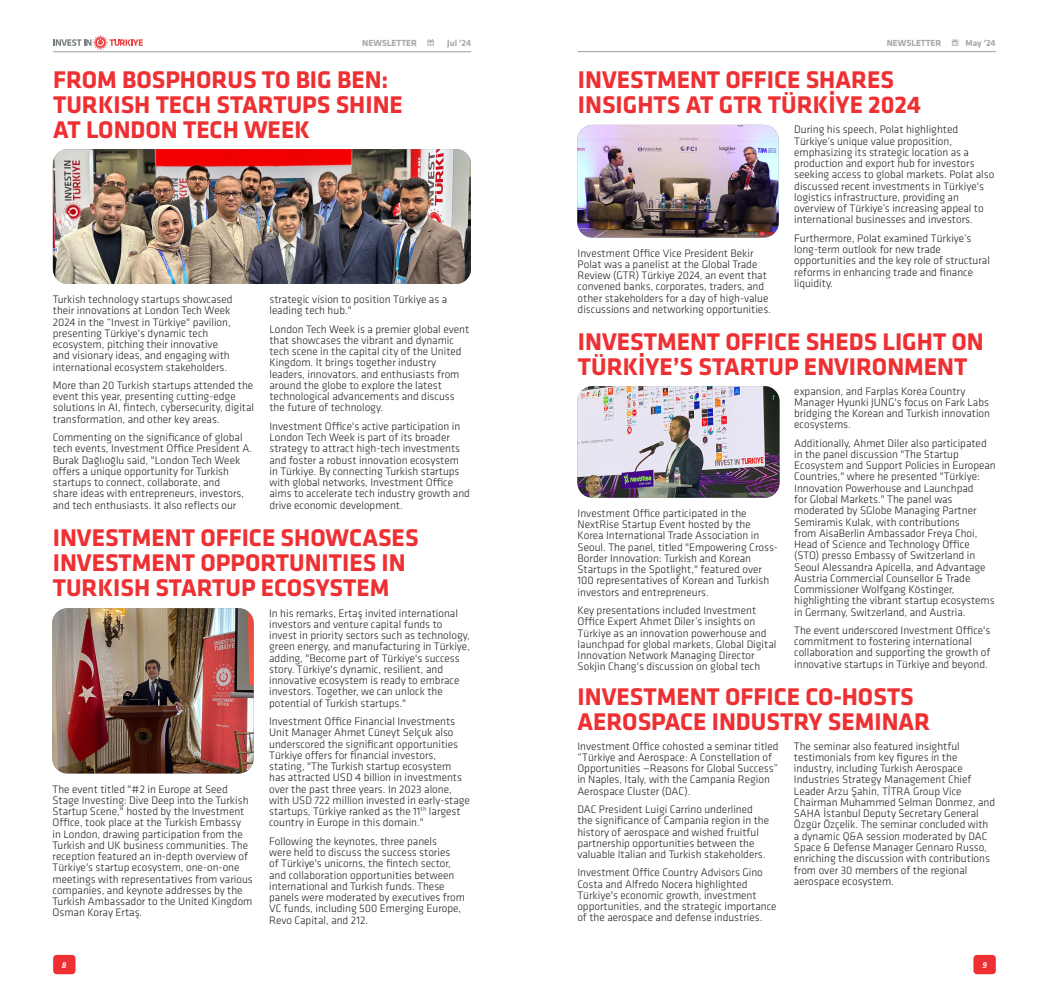
<style>
.page{position:relative;width:1049px;height:993px;background:#fff}
.page>*{position:absolute;margin:0;border:0;box-sizing:border-box;transform-origin:0 0}
.t1{font:700 25px/25px "Klavika";color:#ee3033}
.t2{font:300 11.25px/11.2px "Klavika";color:#231f20}
.t3{font:700 9.12px "Klavika";color:#a8a9ad}
.t4{font:italic 500 8.75px "Klavika";color:#fff}
</style>
<div class="page">
<svg style="left:427px;top:39px;width:7px;height:7px"></svg>
<div style="left:53px;top:954px;width:23px;height:19px;background:#ee3033;border-radius:4px"></div>
<div style="left:973px;top:954px;width:23px;height:19px;background:#ee3033;border-radius:4px"></div>
<hr style="left:53px;top:52px;width:418px;height:1px;background:#9e9e9e">
<hr style="left:578px;top:51px;width:418px;height:1px;background:#9e9e9e">
<svg style="left:53px;top:35px;width:90px;height:15px"></svg>
<svg style="left:952px;top:39px;width:6px;height:7px"></svg>
<img style="left:53px;top:149px;width:418px;height:135px">
<img style="left:52px;top:608px;width:202px;height:165px">
<img style="left:577px;top:125px;width:202px;height:112px">
<img style="left:577px;top:386px;width:202px;height:111px">
<p class="t3" style="left:362px;top:38px;width:56px">NEWSLETTER</p>
<p class="t3" style="left:447px;top:38px;width:26px">Jul ’24</p>
<p class="t1" style="left:53px;top:68px;width:351px">FROM BOSPHORUS TO BIG BEN:<br>TURKISH TECH STARTUPS SHINE</p>
<p class="t1" style="left:53px;top:118px;width:258px">AT LONDON TECH WEEK</p>
<p class="t2" style="left:53px;top:294px;width:181px">Turkish technology startups showcased their innovations at London Tech Week 2024 in the “Invest in Türkiye" pavilion, presenting Türkiye's dynamic tech ecosystem, pitching their innovative and visionary ideas, and engaging with international ecosystem stakeholders.</p>
<p class="t2" style="left:53px;top:379px;width:203px">More than 20 Turkish startups attended the event this year, presenting cutting-edge solutions in AI, fintech, cybersecurity, digital transformation, and other key areas.</p>
<p class="t2" style="left:53px;top:432px;width:201px">Commenting on the significance of global tech events, Investment Office President A.<br>Burak Dağlıoğlu said, "London Tech Week offers a unique opportunity for Turkish startups to connect, collaborate, and<br>share ideas with entrepreneurs, investors, and tech enthusiasts. It also reflects our</p>
<p class="t2" style="left:269px;top:294px;width:179px">strategic vision to position Türkiye as a leading tech hub."</p>
<p class="t2" style="left:269px;top:323px;width:201px">London Tech Week is a premier global event that showcases the vibrant and dynamic tech scene in the capital city of the United Kingdom. It brings together industry leaders, innovators, and enthusiasts from around the globe to explore the latest technological advancements and discuss the future of technology.</p>
<p class="t2" style="left:269px;top:420px;width:202px">Investment Office's active participation in London Tech Week is part of its broader strategy to attract high-tech investments and foster a robust innovation ecosystem in Türkiye. By connecting Turkish startups with global networks, Investment Office aims to accelerate tech industry growth and drive economic development.</p>
<p class="t1" style="left:53px;top:526px;width:367px">INVESTMENT OFFICE SHOWCASES<br>INVESTMENT OPPORTUNITIES IN<br>TURKISH STARTUP ECOSYSTEM</p>
<p class="t2" style="left:53px;top:783px;width:202px">The event titled "#2 in Europe at Seed Stage Investing: Dive Deep into the Turkish Startup Scene," hosted by the Investment Office, took place at the Turkish Embassy<br>in London, drawing participation from the Turkish and UK business communities. The reception featured an in-depth overview of Türkiye's startup ecosystem, one-on-one meetings with representatives from various companies, and keynote addresses by the Turkish Ambassador to the United Kingdom Osman Koray Ertaş.</p>
<p class="t2" style="left:269px;top:607px;width:202px">In his remarks, Ertaş invited international investors and venture capital funds to invest in priority sectors such as technology, green energy, and manufacturing in Türkiye, adding, "Become part of Türkiye's success story. Türkiye's dynamic, resilient, and innovative ecosystem is ready to embrace investors. Together, we can unlock the potential of Turkish startups."</p>
<p class="t2" style="left:269px;top:715px;width:202px">Investment Office Financial Investments Unit Manager Ahmet Cüneyt Selçuk also underscored the significant opportunities Türkiye offers for financial investors, stating, "The Turkish startup ecosystem has attracted USD 4 billion in investments over the past three years. In 2023 alone, with USD 722 million invested in early-stage startups, Türkiye ranked as the 11<sup>th</sup> largest country in Europe in this domain."</p>
<p class="t2" style="left:269px;top:835px;width:197px">Following the keynotes, three panels<br>were held to discuss the success stories<br>of Türkiye's unicorns, the fintech sector, and collaboration opportunities between international and Turkish funds. These panels were moderated by executives from VC funds, including 500 Emerging Europe, Revo Capital, and 212.</p>
<p class="t3" style="left:887px;top:38px;width:56px">NEWSLETTER</p>
<p class="t3" style="left:965px;top:38px;width:32px">May ’24</p>
<p class="t1" style="left:578px;top:68px;width:345px">INVESTMENT OFFICE SHARES<br>INSIGHTS AT GTR TÜRKİYE 2024</p>
<p class="t2" style="left:578px;top:247px;width:195px">Investment Office Vice President Bekir Polat was a panelist at the Global Trade Review (GTR) Türkiye 2024, an event that convened banks, corporates, traders, and other stakeholders for a day of high-value discussions and networking opportunities.</p>
<p class="t2" style="left:794px;top:124px;width:202px">During his speech, Polat highlighted Türkiye’s unique value proposition, emphasizing its strategic location as a production and export hub for investors seeking access to global markets. Polat also discussed recent investments in Türkiye's logistics infrastructure, providing an overview of Türkiye’s increasing appeal to international businesses and investors.</p>
<p class="t2" style="left:794px;top:232px;width:197px">Furthermore, Polat examined Türkiye’s long-term outlook for new trade opportunities and the key role of structural reforms in enhancing trade and finance liquidity.</p>
<p class="t1" style="left:578px;top:330px;width:407px">INVESTMENT OFFICE SHEDS LIGHT ON<br>TÜRKİYE’S STARTUP ENVIRONMENT</p>
<p class="t2" style="left:794px;top:385px;width:197px">expansion, and Farplas Korea Country Manager Hyunki JUNG's focus on Fark Labs bridging the Korean and Turkish innovation ecosystems.</p>
<p class="t2" style="left:794px;top:437px;width:203px">Additionally, Ahmet Diler also participated in the panel discussion "The Startup Ecosystem and Support Policies in European Countries," where he presented "Türkiye:<br>Innovation Powerhouse and Launchpad<br>for Global Markets." The panel was moderated by SGlobe Managing Partner Semiramis Kulak, with contributions<br>from AisaBerlin Ambassador Freya Choi, Head of Science and Technology Office (STO) presso Embassy of Switzerland in Seoul Alessandra Apicella, and Advantage Austria Commercial Counsellor &amp; Trade Commissioner Wolfgang Köstinger, highlighting the vibrant startup ecosystems in Germany, Switzerland, and Austria.</p>
<p class="t2" style="left:794px;top:624px;width:198px">The event underscored Investment Office's commitment to fostering international collaboration and supporting the growth of innovative startups in Türkiye and beyond.</p>
<p class="t1" style="left:577px;top:684px;width:354px">INVESTMENT OFFICE CO-HOSTS<br>AEROSPACE INDUSTRY SEMINAR</p>
<p class="t2" style="left:577px;top:740px;width:203px">Investment Office cohosted a seminar titled “Türkiye and Aerospace: A Constellation of Opportunities —Reasons for Global Success” in Naples, Italy, with the Campania Region Aerospace Cluster (DAC).</p>
<p class="t2" style="left:577px;top:803px;width:193px">DAC President Luigi Carrino underlined the significance of Campania region in the history of aerospace and wished fruitful partnership opportunities between the valuable Italian and Turkish stakeholders.</p>
<p class="t2" style="left:577px;top:867px;width:201px">Investment Office Country Advisors Gino Costa and Alfredo Nocera highlighted Türkiye's economic growth, investment opportunities, and the strategic importance of the aerospace and defense industries.</p>
<p class="t2" style="left:578px;top:507px;width:202px">Investment Office participated in the NextRise Startup Event hosted by the Korea International Trade Association in Seoul. The panel, titled "Empowering Cross-Border Innovation: Turkish and Korean Startups in the Spotlight," featured over 100 representatives of Korean and Turkish investors and entrepreneurs.</p>
<p class="t2" style="left:578px;top:604px;width:200px">Key presentations included Investment Office Expert Ahmet Diler’s insights on Türkiye as an innovation powerhouse and launchpad for global markets, Global Digital Innovation Network Managing Director Sokjin Chang's discussion on global tech</p>
<p class="t2" style="left:794px;top:740px;width:203px">The seminar also featured insightful testimonials from key figures in the industry, including Turkish Aerospace Industries Strategy Management Chief Leader Arzu Şahin, TİTRA Group Vice Chairman Muhammed Selman Donmez, and SAHA İstanbul Deputy Secretary General Özgür Özçelik. The seminar concluded with a dynamic Q&amp;A session moderated by DAC Space &amp; Defense Manager Gennaro Russo, enriching the discussion with contributions from over 30 members of the regional aerospace ecosystem.</p>
<p class="t4" style="left:62px;top:959px;width:6px">8</p>
<p class="t4" style="left:982px;top:959px;width:6px">9</p>
</div>
